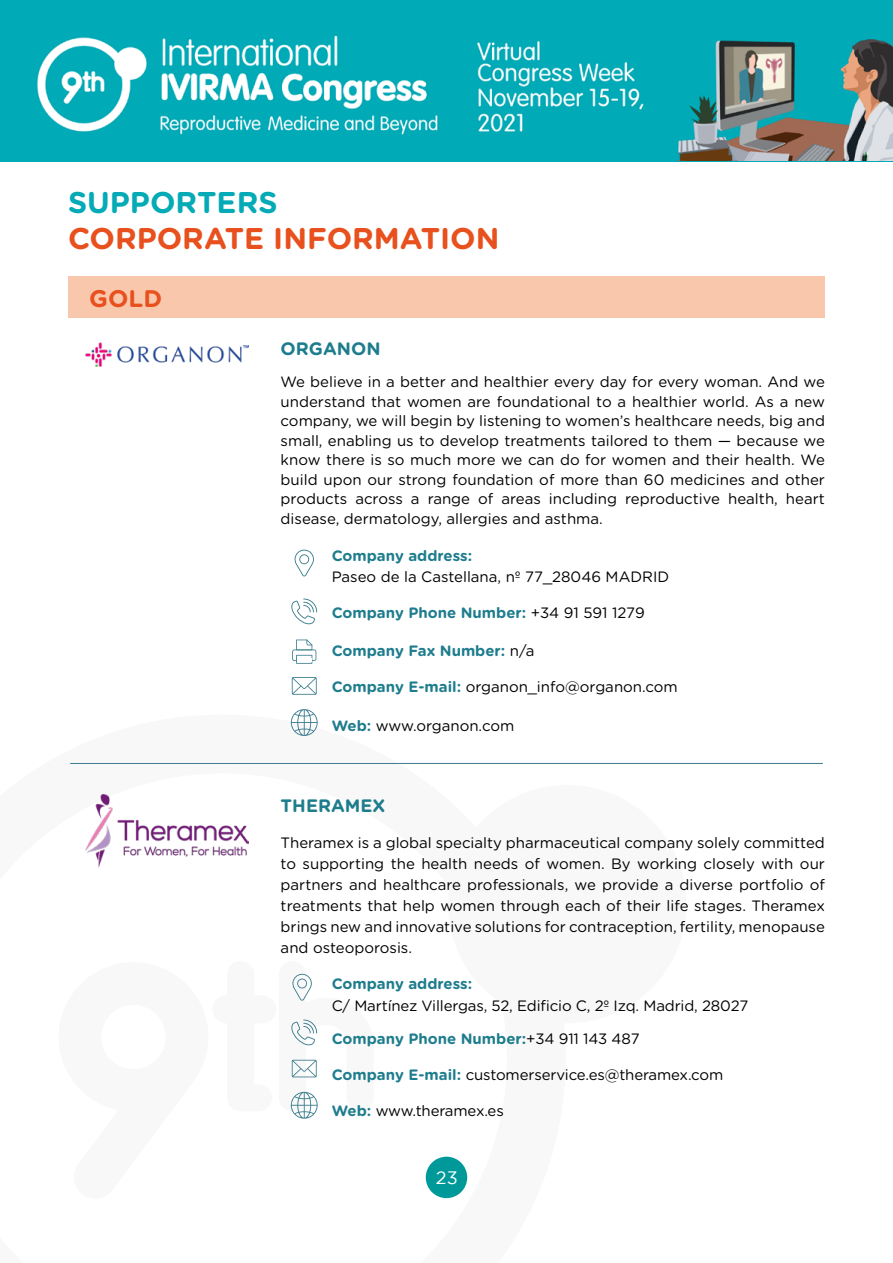
<style>
.page{position:relative;width:893px;height:1263px;background:#fff}
.page>*{position:absolute;margin:0;border:0;box-sizing:border-box;transform-origin:0 0}
.t1{font:700 30px "Gotham Rounded";color:#e8501d}
.t2{font:700 30px "Gotham Rounded";color:#04aab6}
.t3{font:700 24px "Gotham Rounded";color:#e8501d}
.t4{font:700 18px "Gotham Rounded";color:#1e7d8d}
.t5{font:18px "Gotham";color:#fff}
.t6{font:15px/19.5px "Gotham Rounded";color:#000;text-align:justify}
.t7{font:700 15px "Gotham Rounded";color:#1e7d8d}
.s1{font-weight:400;color:#000}
.s2{font-weight:700;color:#1e7d8d}
</style>
<div class="page">
<div style="left:0;top:0;width:893px;height:162px;background:#00aab7"></div>
<img style="left:37px;top:35px;width:856px;height:126px">
<svg style="left:70px;top:721px;width:398px;height:478px"></svg>
<div style="left:68px;top:276px;width:757px;height:42px;background:#f9c8ac"></div>
<img style="left:85px;top:342px;width:163px;height:25px">
<hr style="left:70px;top:763px;width:753px;height:1px;background:#3c7d8d">
<img style="left:85px;top:794px;width:163px;height:73px">
<svg style="left:291px;top:709px;width:27px;height:27px"></svg>
<svg style="left:294px;top:549px;width:20px;height:27px"></svg>
<svg style="left:291px;top:598px;width:26px;height:26px"></svg>
<svg style="left:292px;top:677px;width:25px;height:18px"></svg>
<svg style="left:70px;top:961px;width:304px;height:238px"></svg>
<svg style="left:292px;top:639px;width:24px;height:25px"></svg>
<hr style="left:297px;top:659px;width:15px;height:3px;background:#fff">
<h1 class="t2" style="left:68px;top:181px;width:211px">SUPPORTERS</h1>
<h1 class="t1" style="left:68px;top:217px;width:433px">CORPORATE INFORMATION</h1>
<h2 class="t3" style="left:89px;top:281px;width:74px">GOLD</h2>
<p class="t4" style="left:281px;top:336px;width:101px">ORGANON</p>
<p class="t6" style="left:281px;top:371px;width:546px">We believe in a better and healthier every day for every woman. And we understand that women are foundational to a healthier world. As a new company, we will begin by listening to women’s healthcare needs, big and small, enabling us to develop treatments tailored to them — because we know there is so much more we can do for women and their health. We build upon our strong foundation of more than 60 medicines and other products across a range of areas including reproductive health, heart disease, dermatology, allergies and asthma.</p>
<p class="t7" style="left:332px;top:545px;width:142px">Company address:</p>
<p class="t6" style="left:332px;top:566px;width:339px">Paseo de la Castellana, nº 77_28046 MADRID</p>
<p class="t7" style="left:332px;top:602px;width:315px">Company Phone Number: <span class="s1">+34 91 591 1279</span></p>
<p class="t7" style="left:332px;top:639px;width:204px">Company Fax Number: <span class="s1">n/a</span></p>
<p class="t6" style="left:332px;top:676px;width:348px"><span class="s2">Company E-mail:</span> organon_info@organon.com</p>
<p class="t6" style="left:332px;top:715px;width:184px"><span class="s2">Web:</span> www.organon.com</p>
<p class="t4" style="left:281px;top:792px;width:106px">THERAMEX</p>
<p class="t6" style="left:281px;top:831px;width:546px;line-height:21px">Theramex is a global specialty pharmaceutical company solely committed to supporting the health needs of women. By working closely with our partners and healthcare professionals, we provide a diverse portfolio of treatments that help women through each of their life stages. Theramex brings new and innovative solutions for contraception, fertility, menopause and osteoporosis.</p>
<p class="t7" style="left:332px;top:972px;width:142px">Company address:</p>
<p class="t6" style="left:332px;top:995px;width:418px">C/ Martínez Villergas, 52, Edificio C, 2º Izq. Madrid, 28027</p>
<p class="t7" style="left:332px;top:1028px;width:309px">Company Phone Number:<span class="s1">+34 911 143 487</span></p>
<p class="t6" style="left:332px;top:1064px;width:393px"><span class="s2">Company E-mail:</span> customerservice.es@theramex.com</p>
<p class="t6" style="left:332px;top:1100px;width:174px"><span class="s2">Web:</span> www.theramex.es</p>
<p class="t5" style="left:436px;top:1166px;width:23px">23</p>
</div>
